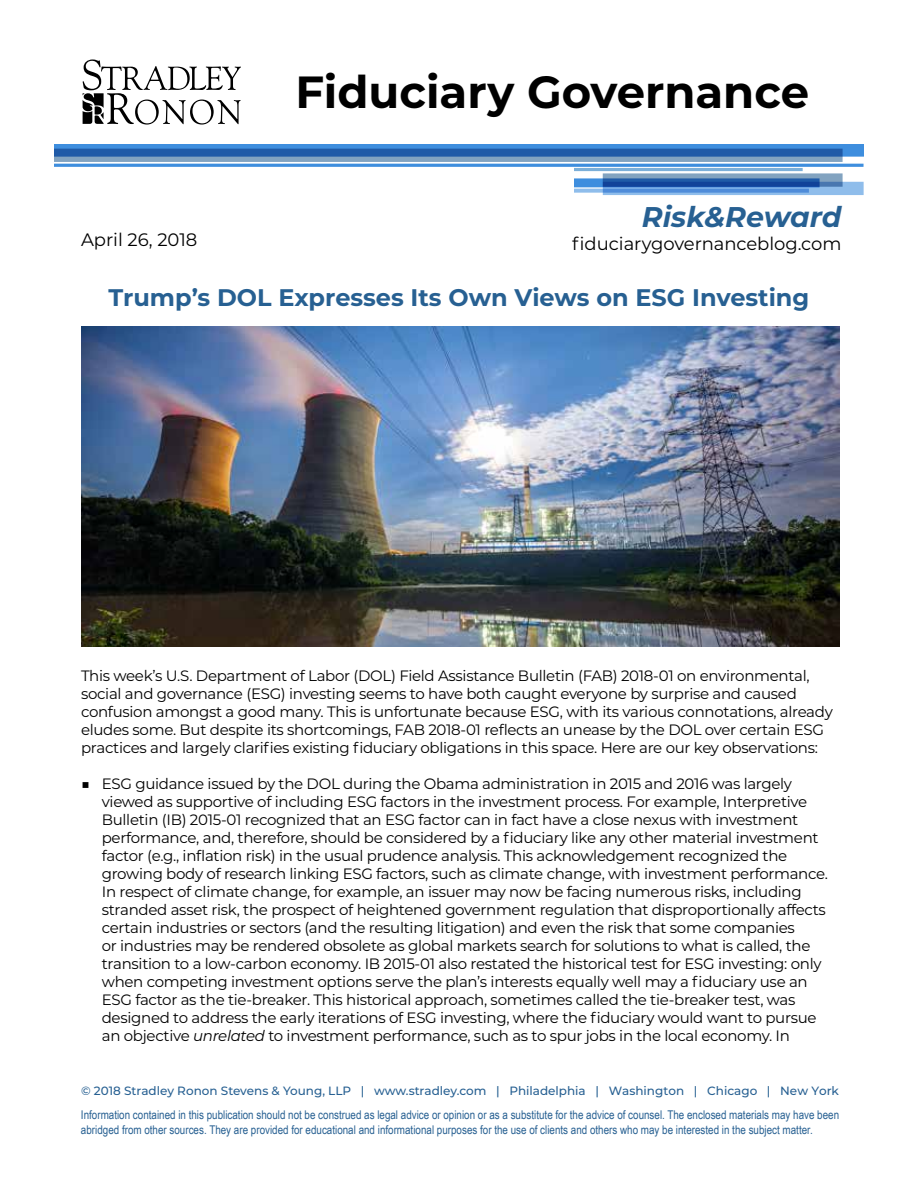
<style>
.page{position:relative;width:918px;height:1188px;background:#fff}
.page>*{position:absolute;margin:0;border:0;box-sizing:border-box;transform-origin:0 0}
.t1{font:700 45px "Montserrat";color:#000}
.t2{font:italic 700 28.5px "Montserrat";color:#276092}
.t3{font:700 24px "Montserrat";color:#276092}
.t4{font:18px "Montserrat";letter-spacing:-.005em;color:#000}
.t5{font:15px/18px "Montserrat";letter-spacing:-.02em;color:#000}
.t6{font:12px/14.2px "Arial Narrow";color:#276092}
.t7{font:500 12px "Montserrat";color:#276092}
.s1{font-style:italic}
</style>
<div class="page">
<svg style="left:603px;top:187px;width:261px;height:8px"></svg>
<svg style="left:574px;top:189px;width:235px;height:4px"></svg>
<svg style="left:54px;top:144px;width:810px;height:43px;background:#5c8fc7"></svg>
<div style="left:54px;top:167px;width:520px;height:34px;background:#fff"></div>
<svg style="left:83px;top:60px;width:158px;height:65px"></svg>
<img style="left:81px;top:327px;width:758px;height:320px">
<h1 class="t1" style="left:296px;top:60px;width:515px">Fiduciary Governance</h1>
<h2 class="t2" style="left:642px;top:196px;width:201px">Risk&amp;Reward</h2>
<p class="t4" style="left:81px;top:227px;width:118px">April 26, 2018</p>
<p class="t4" style="left:572px;top:231px;width:271px">fiduciarygovernanceblog.com</p>
<h3 class="t3" style="left:109px;top:280px;width:702px">Trump’s DOL Expresses Its Own Views on ESG Investing</h3>
<p class="t5" style="left:81px;top:666px;width:753px">This week’s U.S. Department of Labor (DOL) Field Assistance Bulletin (FAB) 2018-01 on environmental, social and governance (ESG) investing seems to have both caught everyone by surprise and caused confusion amongst a good many. This is unfortunate because ESG, with its various connotations, already eludes some. But despite its shortcomings, FAB 2018-01 reflects an unease by the DOL over certain ESG practices and largely clarifies existing fiduciary obligations in this space. Here are our key observations:</p>
<p class="t5" style="left:102px;top:774px;width:728px;text-indent:-21px">■ ESG guidance issued by the DOL during the Obama administration in 2015 and 2016 was largely viewed as supportive of including ESG factors in the investment process. For example, Interpretive Bulletin (IB) 2015-01 recognized that an ESG factor can in fact have a close nexus with investment performance, and, therefore, should be considered by a fiduciary like any other material investment factor (e.g., inflation risk) in the usual prudence analysis. This acknowledgement recognized the growing body of research linking ESG factors, such as climate change, with investment performance.<br>In respect of climate change, for example, an issuer may now be facing numerous risks, including stranded asset risk, the prospect of heightened government regulation that disproportionally affects certain industries or sectors (and the resulting litigation) and even the risk that some companies<br>or industries may be rendered obsolete as global markets search for solutions to what is called, the transition to a low-carbon economy. IB 2015-01 also restated the historical test for ESG investing: only when competing investment options serve the plan’s interests equally well may a fiduciary use an ESG factor as the tie-breaker. This historical approach, sometimes called the tie-breaker test, was designed to address the early iterations of ESG investing, where the fiduciary would want to pursue an objective <span class="s1">unrelated</span> to investment performance, such as to spur jobs in the local economy. In</p>
<p class="t7" style="left:81px;top:1082px;width:759px">© 2018 Stradley Ronon Stevens &amp; Young, LLP | www.stradley.com | Philadelphia | Washington | Chicago | New York</p>
<p class="t6" style="left:81px;top:1108px;width:760px">Information contained in this publication should not be construed as legal advice or opinion or as a substitute for the advice of counsel. The enclosed materials may have been abridged from other sources. They are provided for educational and informational purposes for the use of clients and others who may be interested in the subject matter.</p>
</div>
